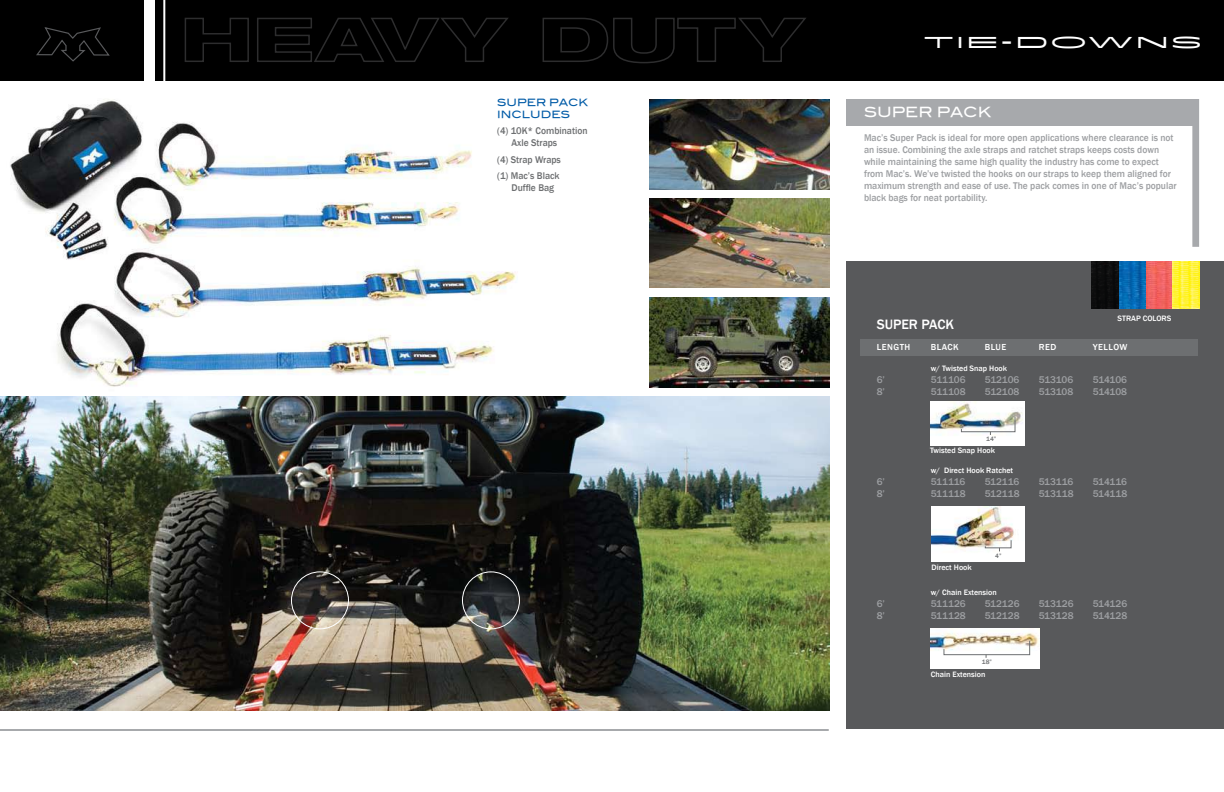
<style>
.page{position:relative;width:1224px;height:792px;background:#fff}
.page>*{position:absolute;margin:0;border:0;box-sizing:border-box;transform-origin:0 0}
.t1{font:21px "Flatiron ITC";letter-spacing:.2em;color:#fff}
.t2{font:500 14px "Franklin Gothic";color:#fff}
.t3{font:14px "Blair Md ITCTT Medium";color:#fff}
.t4{font:500 10px/12px "Franklin Gothic";color:#9d9fa2;scale:.95 1}
.t5{font:500 10px "Franklin Gothic";color:#9d9fa2}
.t6{font:500 10px/12px "Franklin Gothic";color:#6d6f71;scale:.95 1}
.t7{font:10px/12px "Blair Md ITCTT Medium";color:#005ba7}
.t8{font:500 9px "Franklin Gothic";letter-spacing:.06em;color:#fff}
.t9{font:500 8px "Franklin Gothic";color:#fff}
.t10{font:500 6.5px "Franklin Gothic";color:#6d6f71}
</style>
<div class="page">
<div style="left:0;top:0;width:612px;height:81px;background:#000"></div>
<hr style="left:163px;top:0;width:2px;height:90px;background:#fff">
<div style="left:144px;top:0;width:10px;height:90px;background:#fff"></div>
<svg style="left:36px;top:27px;width:74px;height:35px"></svg>
<svg style="left:184px;top:17px;width:65px;height:45px"></svg>
<svg style="left:257px;top:17px;width:251px;height:45px"></svg>
<div style="left:612px;top:0;width:612px;height:81px;background:#000"></div>
<svg style="left:542px;top:17px;width:264px;height:47px"></svg>
<svg style="left:846px;top:99px;width:353px;height:148px"></svg>
<div style="left:846px;top:261px;width:378px;height:468px;background:#58595b"></div>
<img style="left:10px;top:99px;width:506px;height:288px">
<img style="left:0;top:396px;width:829px;height:315px">
<hr style="left:0;top:729px;width:828px;height:2px;background:#a7a9ac">
<img style="left:649px;top:100px;width:180px;height:90px">
<img style="left:649px;top:297px;width:180px;height:90px">
<img style="left:649px;top:198px;width:180px;height:90px">
<div style="left:860px;top:340px;width:338px;height:16px;background:#6d6f71"></div>
<img style="left:1119px;top:261px;width:27px;height:47px">
<img style="left:1146px;top:261px;width:53px;height:47px">
<div style="left:291px;top:571px;width:58px;height:58px;border:1px solid #fff;border-radius:50%"></div>
<div style="left:462px;top:571px;width:58px;height:58px;border:1px solid #fff;border-radius:50%"></div>
<img style="left:931px;top:401px;width:94px;height:44px">
<svg style="left:961px;top:416px;width:54px;height:19px"></svg>
<img style="left:932px;top:507px;width:93px;height:54px">
<svg style="left:985px;top:540px;width:26px;height:11px"></svg>
<img style="left:931px;top:628px;width:109px;height:40px">
<svg style="left:944px;top:641px;width:86px;height:17px"></svg>
<p class="t7" style="left:497px;top:95px;width:92px">SUPER PACK<br>INCLUDES</p>
<p class="t6" style="left:512px;top:125px;width:82px;text-indent:-14px">(4) 10K* Combination<br>Axle Straps</p>
<p class="t6" style="left:497px;top:151px;width:69px;line-height:16.5px">(4) Strap Wraps (1) Mac’s Black</p>
<p class="t6" style="left:512px;top:182px;width:46px">Duffle Bag</p>
<h1 class="t1" style="left:924px;top:31px;width:245px">tie-downs</h1>
<h2 class="t3" style="left:864px;top:101px;width:129px">SUPER PACK</h2>
<p class="t4" style="left:864px;top:132px;width:331px">Mac’s Super Pack is ideal for more open applications where clearance is not an issue. Combining the axle straps and ratchet straps keeps costs down while maintaining the same high quality the industry has come to expect from Mac’s. We’ve twisted the hooks on our straps to keep them aligned for maximum strength and ease of use. The pack comes in one of Mac’s popular black bags for neat portability.</p>
<p class="t9" style="left:1118px;top:313px;width:11px">Strap</p>
<p class="t9" style="left:1143px;top:313px;width:11px">Colors</p>
<h2 class="t2" style="left:877px;top:316px;width:78px">SUPER PACK</h2>
<p class="t8" style="left:877px;top:342px;width:35px">LENGTH</p>
<p class="t8" style="left:931px;top:342px;width:27px">BLACK</p>
<p class="t8" style="left:985px;top:342px;width:23px">BLUE</p>
<p class="t8" style="left:1039px;top:342px;width:19px">RED</p>
<p class="t8" style="left:1093px;top:342px;width:36px">YELLOW</p>
<p class="t9" style="left:931px;top:364px;width:78px">w/ Twisted Snap Hook</p>
<p class="t5" style="left:877px;top:374px;width:10px">6’</p>
<p class="t5" style="left:931px;top:374px;width:36px">511106</p>
<p class="t5" style="left:985px;top:374px;width:36px">512106</p>
<p class="t5" style="left:1039px;top:374px;width:36px">513106</p>
<p class="t5" style="left:1093px;top:374px;width:36px">514106</p>
<p class="t5" style="left:877px;top:386px;width:10px">8’</p>
<p class="t5" style="left:931px;top:386px;width:36px">511108</p>
<p class="t5" style="left:985px;top:386px;width:36px">512108</p>
<p class="t5" style="left:1039px;top:386px;width:36px">513108</p>
<p class="t5" style="left:1093px;top:386px;width:36px">514108</p>
<p class="t10" style="left:986px;top:435px;width:12px">14”</p>
<p class="t9" style="left:930px;top:446px;width:66px">Twisted Snap Hook</p>
<p class="t9" style="left:931px;top:466px;width:84px">w/ Direct Hook Ratchet</p>
<p class="t5" style="left:877px;top:476px;width:10px">6’</p>
<p class="t5" style="left:931px;top:476px;width:36px">511116</p>
<p class="t5" style="left:985px;top:476px;width:36px">512116</p>
<p class="t5" style="left:1039px;top:476px;width:36px">513116</p>
<p class="t5" style="left:1093px;top:476px;width:36px">514116</p>
<p class="t5" style="left:877px;top:488px;width:10px">8’</p>
<p class="t5" style="left:931px;top:488px;width:37px">511118</p>
<p class="t5" style="left:985px;top:488px;width:36px">512118</p>
<p class="t5" style="left:1039px;top:488px;width:36px">513118</p>
<p class="t5" style="left:1093px;top:488px;width:36px">514118</p>
<p class="t9" style="left:932px;top:562px;width:42px">Direct Hook</p>
<p class="t10" style="left:995px;top:552px;width:8px">4”</p>
<p class="t9" style="left:931px;top:587px;width:67px">w/ Chain Extension</p>
<p class="t5" style="left:877px;top:597px;width:10px">6’</p>
<p class="t5" style="left:931px;top:597px;width:37px">511126</p>
<p class="t5" style="left:985px;top:597px;width:36px">512126</p>
<p class="t5" style="left:1039px;top:597px;width:36px">513126</p>
<p class="t5" style="left:1093px;top:597px;width:36px">514126</p>
<p class="t5" style="left:877px;top:609px;width:10px">8’</p>
<p class="t5" style="left:931px;top:609px;width:37px">511128</p>
<p class="t5" style="left:985px;top:609px;width:36px">512128</p>
<p class="t5" style="left:1039px;top:609px;width:36px">513128</p>
<p class="t5" style="left:1093px;top:609px;width:36px">514128</p>
<p class="t10" style="left:982px;top:658px;width:12px">18”</p>
<p class="t9" style="left:931px;top:670px;width:56px">Chain Extension</p>
</div>
